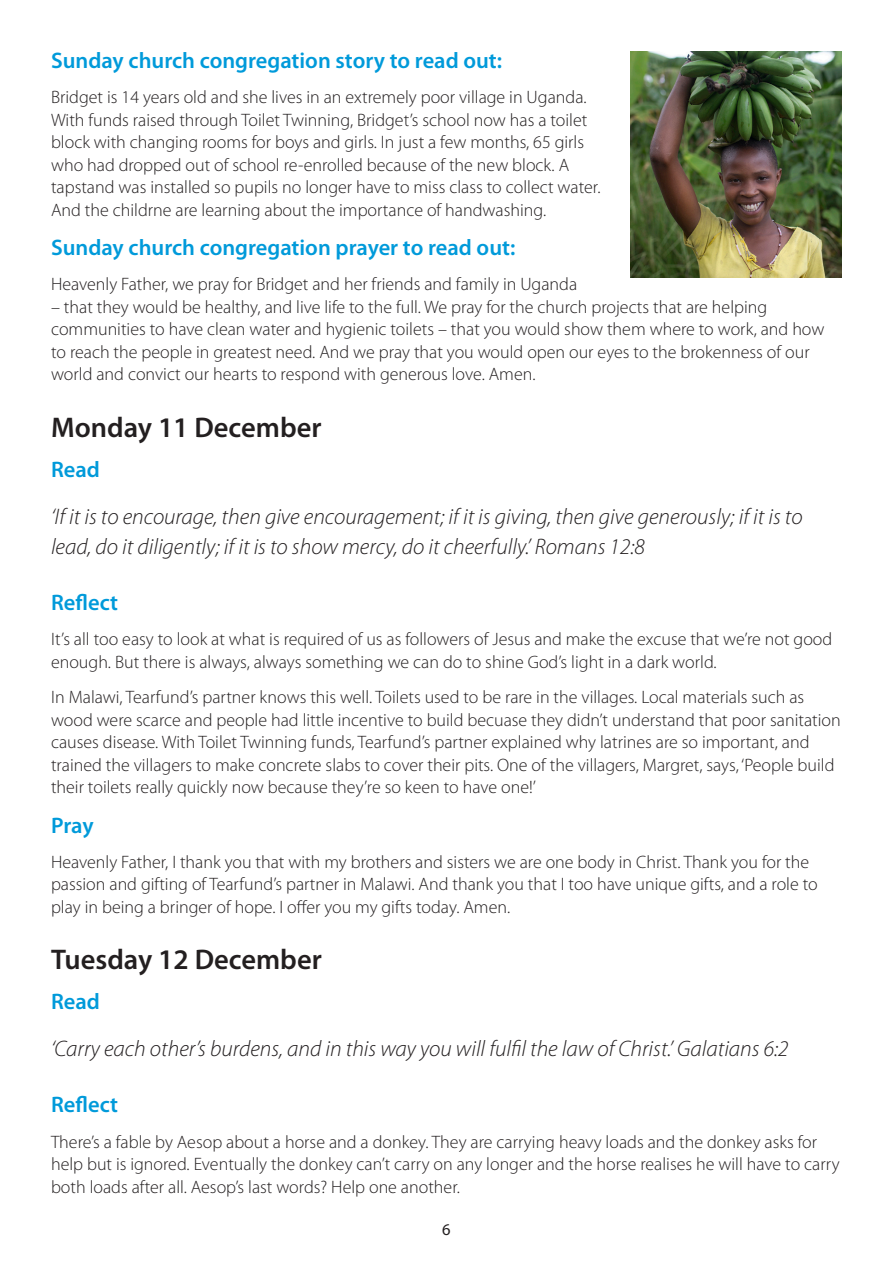
<style>
.page{position:relative;width:893px;height:1263px;background:#fff}
.page>*{position:absolute;margin:0;border:0;box-sizing:border-box;transform-origin:0 0}
.Body_date{font:600 28.5px "Myriad Pro";color:#231f20}
.Quote_1{font:italic 300 22.5px/30px "Myriad Pro";color:#231f20}
.Instruction{font:600 22.5px "Myriad Pro";color:#009ada}
.Body{font:300 18px/22.5px "Myriad Pro";color:#231f20}
.t1{font:16.5px "Myriad Pro";color:#231f20}
</style>
<div class="page">
<img style="left:630px;top:51px;width:212px;height:226px">
<p class="Instruction" style="left:51px;top:46px;width:453px">Sunday church congregation story to read out:</p>
<p class="Body" style="left:51px;top:86px;width:551px">Bridget is 14 years old and she lives in an extremely poor village in Uganda.<br>With funds raised through Toilet Twinning, Bridget’s school now has a toilet block with changing rooms for boys and girls. In just a few months, 65 girls who had dropped out of school re-enrolled because of the new block. A tapstand was installed so pupils no longer have to miss class to collect water.<br>And the childrne are learning about the importance of handwashing.</p>
<p class="Instruction" style="left:51px;top:233px;width:466px">Sunday church congregation prayer to read out:</p>
<p class="Body" style="left:51px;top:273px;width:528px">Heavenly Father, we pray for Bridget and her friends and family in Uganda</p>
<p class="Body" style="left:51px;top:296px;width:775px">– that they would be healthy, and live life to the full. We pray for the church projects that are helping communities to have clean water and hygienic toilets – that you would show them where to work, and how to reach the people in greatest need. And we pray that you would open our eyes to the brokenness of our world and convict our hearts to respond with generous love. Amen.</p>
<p class="Body_date" style="left:51px;top:409px;width:272px">Monday 11 December</p>
<p class="Instruction" style="left:51px;top:455px;width:50px">Read</p>
<p class="Quote_1" style="left:51px;top:501px;width:753px">‘If it is to encourage, then give encouragement; if it is giving, then give generously; if it is to lead, do it diligently; if it is to show mercy, do it cheerfully.’ Romans 12:8</p>
<p class="Instruction" style="left:51px;top:588px;width:69px">Reflect</p>
<p class="Body" style="left:51px;top:628px;width:783px">It’s all too easy to look at what is required of us as followers of Jesus and make the excuse that we’re not good enough. But there is always, always something we can do to shine God’s light in a dark world.</p>
<p class="Body" style="left:51px;top:686px;width:791px">In Malawi, Tearfund’s partner knows this well. Toilets used to be rare in the villages. Local materials such as wood were scarce and people had little incentive to build becuase they didn’t understand that poor sanitation causes disease. With Toilet Twinning funds, Tearfund’s partner explained why latrines are so important, and trained the villagers to make concrete slabs to cover their pits. One of the villagers, Margret, says, ‘People build their toilets really quickly now because they’re so keen to have one!’</p>
<p class="Instruction" style="left:51px;top:811px;width:44px">Pray</p>
<p class="Body" style="left:51px;top:851px;width:768px">Heavenly Father, I thank you that with my brothers and sisters we are one body in Christ. Thank you for the passion and gifting of Tearfund’s partner in Malawi. And thank you that I too have unique gifts, and a role to play in being a bringer of hope. I offer you my gifts today. Amen.</p>
<p class="Body_date" style="left:51px;top:942px;width:272px">Tuesday 12 December</p>
<p class="Instruction" style="left:51px;top:987px;width:50px">Read</p>
<p class="Quote_1" style="left:51px;top:1033px;width:739px">‘Carry each other’s burdens, and in this way you will fulfil the law of Christ.’ Galatians 6:2</p>
<p class="Instruction" style="left:51px;top:1090px;width:69px">Reflect</p>
<p class="Body" style="left:51px;top:1131px;width:790px">There’s a fable by Aesop about a horse and a donkey. They are carrying heavy loads and the donkey asks for help but is ignored. Eventually the donkey can’t carry on any longer and the horse realises he will have to carry both loads after all. Aesop’s last words? Help one another.</p>
<p class="t1" style="left:442px;top:1219px;width:10px">6</p>
</div>
